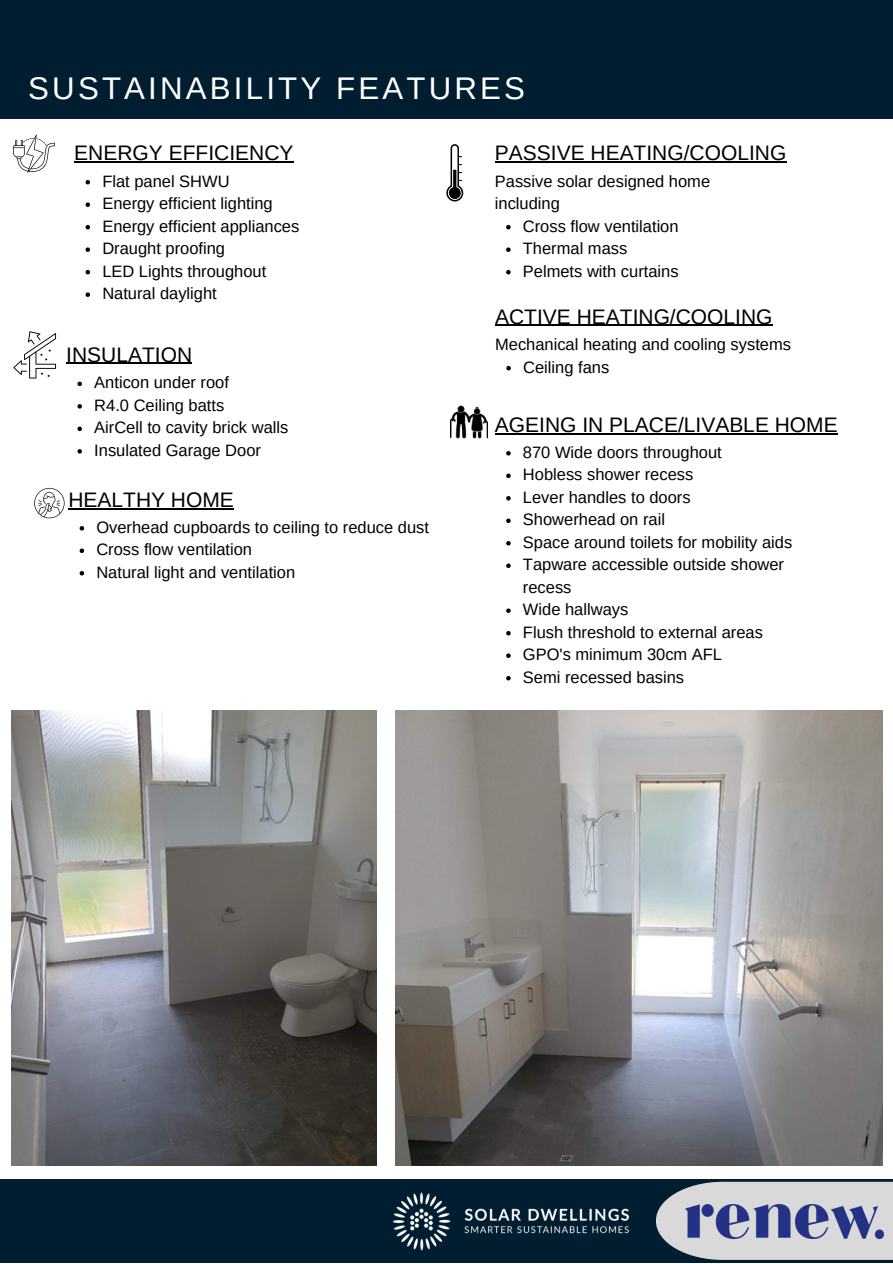
<style>
.page{position:relative;width:893px;height:1264px;background:#fff}
.page>*{position:absolute;margin:0;border:0;box-sizing:border-box;transform-origin:0 0}
.t1{font:31.2px "Arimo";letter-spacing:.1em;color:#fff}
.t2{font:21px "Arimo";color:#000}
.t3{font:16.5px/22.5px "Arimo";color:#000}
</style>
<div class="page">
<div style="left:0;top:0;width:892px;height:118px;background:#011e31"></div>
<svg style="left:13px;top:134px;width:42px;height:39px"></svg>
<img style="left:450px;top:405px;width:37px;height:34px">
<hr style="left:495px;top:433px;width:342px;height:1px;background:#000">
<svg style="left:506px;top:451px;width:4px;height:4px"></svg>
<svg style="left:506px;top:473px;width:4px;height:5px"></svg>
<svg style="left:506px;top:496px;width:4px;height:4px"></svg>
<svg style="left:506px;top:518px;width:4px;height:5px"></svg>
<svg style="left:506px;top:541px;width:4px;height:4px"></svg>
<svg style="left:506px;top:563px;width:4px;height:5px"></svg>
<svg style="left:506px;top:608px;width:4px;height:5px"></svg>
<svg style="left:506px;top:631px;width:4px;height:4px"></svg>
<svg style="left:506px;top:653px;width:4px;height:5px"></svg>
<svg style="left:506px;top:676px;width:4px;height:4px"></svg>
<svg style="left:446px;top:144px;width:17px;height:57px"></svg>
<svg style="left:13px;top:331px;width:43px;height:47px"></svg>
<hr style="left:66px;top:363px;width:126px;height:1px;background:#000">
<svg style="left:77px;top:381px;width:5px;height:5px"></svg>
<svg style="left:77px;top:404px;width:5px;height:4px"></svg>
<svg style="left:77px;top:426px;width:5px;height:5px"></svg>
<svg style="left:77px;top:449px;width:5px;height:4px"></svg>
<svg style="left:34px;top:488px;width:31px;height:30px"></svg>
<hr style="left:68px;top:508px;width:166px;height:1px;background:#000">
<svg style="left:80px;top:526px;width:4px;height:4px"></svg>
<svg style="left:80px;top:548px;width:4px;height:5px"></svg>
<svg style="left:80px;top:571px;width:4px;height:4px"></svg>
<div style="left:0;top:1178px;width:892px;height:84px;background:#011e31"></div>
<img style="left:365px;top:1159px;width:291px;height:92px">
<svg style="left:655px;top:1181px;width:237px;height:78px;background:#c0c3c5"></svg>
<img style="left:685px;top:1204px;width:198px;height:34px">
<img style="left:11px;top:710px;width:365px;height:455px">
<img style="left:395px;top:710px;width:487px;height:455px">
<hr style="left:74px;top:161px;width:219px;height:1px;background:#000">
<svg style="left:86px;top:180px;width:4px;height:4px"></svg>
<svg style="left:86px;top:202px;width:4px;height:5px"></svg>
<svg style="left:86px;top:225px;width:4px;height:4px"></svg>
<svg style="left:86px;top:247px;width:4px;height:5px"></svg>
<svg style="left:86px;top:270px;width:4px;height:4px"></svg>
<svg style="left:86px;top:292px;width:4px;height:5px"></svg>
<hr style="left:495px;top:161px;width:291px;height:1px;background:#000">
<svg style="left:506px;top:225px;width:4px;height:4px"></svg>
<svg style="left:506px;top:247px;width:4px;height:5px"></svg>
<svg style="left:506px;top:270px;width:4px;height:4px"></svg>
<hr style="left:495px;top:325px;width:277px;height:1px;background:#000">
<svg style="left:506px;top:366px;width:5px;height:4px"></svg>
<h1 class="t1" style="left:28px;top:69px;width:498px">SUSTAINABILITY FEATURES</h1>
<p class="t2" style="left:74px;top:140px;width:221px">ENERGY EFFICIENCY</p>
<p class="t3" style="left:102px;top:170px;width:198px">Flat panel SHWU<br>Energy efficient lighting<br>Energy efficient appliances<br>Draught proofing<br>LED Lights throughout<br>Natural daylight</p>
<p class="t2" style="left:66px;top:341px;width:127px">INSULATION</p>
<p class="t3" style="left:94px;top:371px;width:196px">Anticon under roof<br>R4.0 Ceiling batts<br>AirCell to cavity brick walls<br>Insulated Garage Door</p>
<p class="t2" style="left:68px;top:487px;width:167px">HEALTHY HOME</p>
<p class="t3" style="left:96px;top:516px;width:334px">Overhead cupboards to ceiling to reduce dust<br>Cross flow ventilation<br>Natural light and ventilation</p>
<p class="t2" style="left:495px;top:140px;width:293px">PASSIVE HEATING/COOLING</p>
<p class="t3" style="left:495px;top:170px;width:217px">Passive solar designed home including</p>
<p class="t3" style="left:523px;top:215px;width:157px">Cross flow ventilation<br>Thermal mass<br>Pelmets with curtains</p>
<p class="t2" style="left:495px;top:303px;width:279px">ACTIVE HEATING/COOLING</p>
<p class="t3" style="left:523px;top:356px;width:88px">Ceiling fans</p>
<p class="t3" style="left:495px;top:333px;width:297px">Mechanical heating and cooling systems</p>
<p class="t2" style="left:495px;top:412px;width:344px">AGEING IN PLACE/LIVABLE HOME</p>
<p class="t3" style="left:523px;top:441px;width:271px">870 Wide doors throughout<br>Hobless shower recess<br>Lever handles to doors<br>Showerhead on rail<br>Space around toilets for mobility aids<br>Tapware accessible outside shower recess<br>Wide hallways<br>Flush threshold to external areas<br>GPO's minimum 30cm AFL<br>Semi recessed basins</p>
</div>
